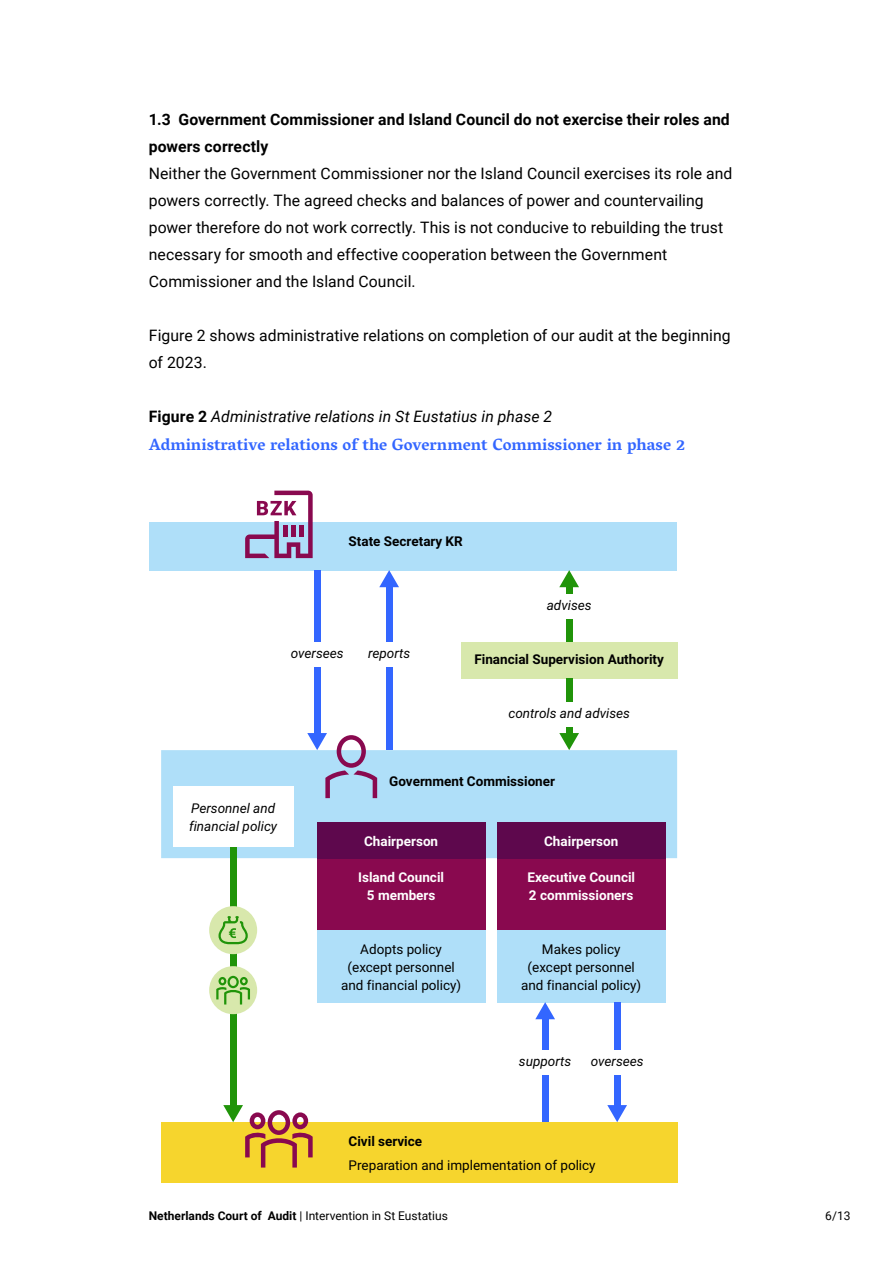
<style>
.page{position:relative;width:893px;height:1263px;background:#fff}
.page>*{position:absolute;margin:0;border:0;box-sizing:border-box;transform-origin:0 0}
.t1{font:700 16.5px "Vesper Libre";color:#36f}
.AR_Broodtekst{font:15.75px/27px "Roboto";letter-spacing:.005em;color:#000}
.Tussenkop__h3{font:700 15.75px/27px "Roboto";letter-spacing:.005em;color:#000}
.AR_Figuur_Kop_en_nr{font:italic 15.75px "Roboto";letter-spacing:.005em;color:#000}
.t2{font:13.5px/18px "Roboto";color:#000;text-align:center}
.t3{font:italic 13.5px/18px "Roboto";color:#000}
.t4{font:700 13.5px "Roboto";color:#000}
.t5{font:700 13.5px/18px "Roboto";color:#fff;text-align:center}
.t6{font:12px "Roboto";color:#000}
.s1{font-weight:700;font-style:normal}
.s2{font-weight:700}
</style>
<div class="page">
<div style="left:161px;top:1122px;width:516px;height:60px;background:#f6d52d"></div>
<div style="left:149px;top:522px;width:527px;height:48px;background:#afdff9"></div>
<div style="left:461px;top:642px;width:216px;height:36px;background:#d8e8ac"></div>
<div style="left:317px;top:822px;width:168px;height:108px;background:#89094f"></div>
<div style="left:497px;top:822px;width:168px;height:108px;background:#89094f"></div>
<div style="left:497px;top:930px;width:168px;height:72px;background:#afdff9"></div>
<div style="left:317px;top:930px;width:168px;height:72px;background:#afdff9"></div>
<div style="left:161px;top:750px;width:516px;height:108px;background:#afdff9"></div>
<div style="left:317px;top:822px;width:168px;height:36px;background:#5e084d"></div>
<div style="left:497px;top:822px;width:168px;height:36px;background:#5e084d"></div>
<div style="left:314px;top:570px;width:6px;height:166px;background:#36f"></div>
<div style="left:566px;top:678px;width:6px;height:58px;background:#209409"></div>
<svg style="left:559px;top:733px;width:20px;height:17px"></svg>
<div style="left:386px;top:584px;width:6px;height:166px;background:#36f"></div>
<svg style="left:379px;top:570px;width:20px;height:17px"></svg>
<div style="left:614px;top:1002px;width:6px;height:106px;background:#36f"></div>
<svg style="left:607px;top:1105px;width:20px;height:17px"></svg>
<div style="left:230px;top:846px;width:6px;height:262px;background:#209409"></div>
<div style="left:542px;top:1016px;width:6px;height:106px;background:#36f"></div>
<svg style="left:535px;top:1002px;width:20px;height:17px"></svg>
<div style="left:566px;top:584px;width:6px;height:58px;background:#209409"></div>
<svg style="left:559px;top:570px;width:20px;height:17px"></svg>
<div style="left:293px;top:642px;width:48px;height:24px;background:#fff"></div>
<div style="left:365px;top:642px;width:48px;height:24px;background:#fff"></div>
<div style="left:545px;top:594px;width:48px;height:24px;background:#fff"></div>
<div style="left:593px;top:1050px;width:48px;height:24px;background:#fff"></div>
<div style="left:521px;top:1050px;width:48px;height:24px;background:#fff"></div>
<div style="left:545px;top:702px;width:48px;height:24px;background:#fff"></div>
<div style="left:173px;top:786px;width:120px;height:60px;background:#fff"></div>
<svg style="left:223px;top:1105px;width:90px;height:62px"></svg>
<svg style="left:245px;top:491px;width:68px;height:67px"></svg>
<div style="left:209px;top:906px;width:48px;height:48px;background:#d8e8ac;border-radius:50%"></div>
<div style="left:209px;top:966px;width:48px;height:48px;background:#d8e8ac;border-radius:50%"></div>
<svg style="left:216px;top:976px;width:34px;height:28px"></svg>
<svg style="left:218px;top:916px;width:30px;height:28px"></svg>
<svg style="left:307px;top:733px;width:70px;height:65px"></svg>
<h3 class="Tussenkop__h3" style="left:149px;top:105px;width:582px">1.3 Government Commissioner and Island Council do not exercise their roles and powers correctly</h3>
<p class="AR_Broodtekst" style="left:149px;top:159px;width:585px">Neither the Government Commissioner nor the Island Council exercises its role and powers correctly. The agreed checks and balances of power and countervailing power therefore do not work correctly. This is not conducive to rebuilding the trust necessary for smooth and effective cooperation between the Government Commissioner and the Island Council.</p>
<p class="AR_Broodtekst" style="left:149px;top:321px;width:583px">Figure 2 shows administrative relations on completion of our audit at the beginning of 2023.</p>
<p class="AR_Figuur_Kop_en_nr" style="left:149px;top:405px;width:405px"><span class="s1">Figure 2</span> Administrative relations in St Eustatius in phase 2</p>
<p class="t1" style="left:149px;top:434px;width:538px">Administrative relations of the Government Commissioner in phase 2</p>
<p class="t4" style="left:349px;top:532px;width:116px">State Secretary KR</p>
<p class="t3" style="left:291px;top:644px;width:54px">oversees</p>
<p class="t3" style="left:368px;top:644px;width:44px">reports</p>
<p class="t3" style="left:547px;top:596px;width:46px">advises</p>
<p class="t4" style="left:474px;top:650px;width:191px">Financial Supervision Authority</p>
<p class="t3" style="left:508px;top:704px;width:123px">controls and advises</p>
<p class="t3" style="left:189px;top:799px;width:90px">Personnel and financial policy</p>
<p class="t4" style="left:389px;top:772px;width:167px">Government Commissioner</p>
<p class="t5" style="left:364px;top:832px;width:76px">Chairperson</p>
<p class="t5" style="left:358px;top:868px;width:87px">Island Council<br>5 members</p>
<p class="t2" style="left:341px;top:940px;width:122px">Adopts policy (except personnel and financial policy)</p>
<p class="t4" style="left:349px;top:1132px;width:75px">Civil service</p>
<p class="t5" style="left:544px;top:832px;width:76px">Chairperson</p>
<p class="t5" style="left:527px;top:868px;width:109px;text-align:left">Executive Council<br>2 commissioners</p>
<p class="t2" style="left:521px;top:940px;width:122px">Makes policy (except personnel and financial policy)</p>
<p class="t3" style="left:519px;top:1052px;width:54px">supports</p>
<p class="t3" style="left:591px;top:1052px;width:54px">oversees</p>
<p class="t2" style="left:349px;top:1156px;width:249px">Preparation and implementation of policy</p>
<p class="t6" style="left:149px;top:1208px;width:301px"><span class="s2">Netherlands Court of Audit</span> | Intervention in St Eustatius</p>
<p class="t6" style="left:825px;top:1208px;width:27px">6/13</p>
</div>
